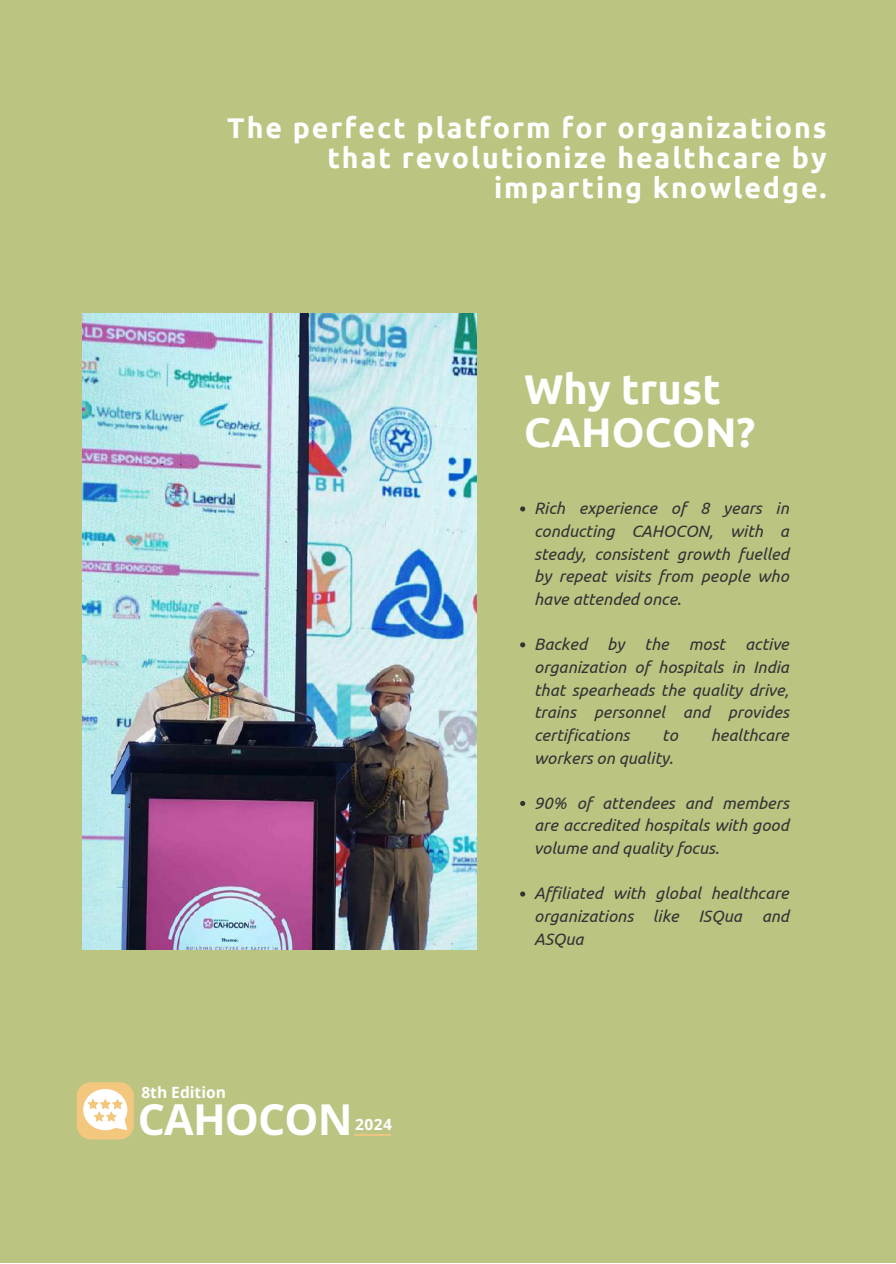
<style>
.page{position:relative;width:896px;height:1264px;background:#fff}
.page>*{position:absolute;margin:0;border:0;box-sizing:border-box;transform-origin:0 0}
.t1{font:700 42.9px "Noto Sans";letter-spacing:-.02em;color:#fff}
.t2{font:700 41.55px/43px "Ubuntu";letter-spacing:.005em;color:#fff}
.t3{font:700 28.5px/30px "Ubuntu";letter-spacing:.07em;color:#fff;text-align:right}
.t4{font:italic 16.5px/22.6px "Ubuntu";color:#333;text-align:justify}
.t5{font:700 15.6px "Open Sans";color:#fff}
</style>
<div class="page">
<div style="left:0;top:0;width:896px;height:1262px;background:#bcc482"></div>
<img style="left:82px;top:314px;width:395px;height:635px">
<svg style="left:520px;top:506px;width:5px;height:5px"></svg>
<svg style="left:520px;top:642px;width:5px;height:5px"></svg>
<svg style="left:520px;top:801px;width:5px;height:5px"></svg>
<svg style="left:520px;top:891px;width:5px;height:5px"></svg>
<div style="left:77px;top:1082px;width:57px;height:57px;background:#f4c77f;border-radius:14px"></div>
<hr style="left:355px;top:1134px;width:35px;height:1px;background:#f4c77f">
<svg style="left:83px;top:1089px;width:44px;height:41px"></svg>
<h3 class="t3" style="left:227px;top:112px;width:601px">The perfect platform for organizations that revolutionize healthcare by imparting knowledge.</h3>
<h2 class="t2" style="left:524px;top:367px;width:233px">Why trust<br>CAHOCON?</h2>
<p class="t5" style="left:141px;top:1080px;width:86px">8th Edition</p>
<h1 class="t1" style="left:138px;top:1089px;width:216px">CAHOCON</h1>
<p class="t5" style="left:355px;top:1113px;width:38px">2024</p>
<p class="t4" style="left:534px;top:497px;width:256px">Rich experience of 8 years in conducting CAHOCON, with a steady, consistent growth fuelled by repeat visits from people who have attended once.</p>
<p class="t4" style="left:534px;top:632px;width:256px">Backed by the most active organization of hospitals in India that spearheads the quality drive, trains personnel and provides certifications</p>
<p class="t4" style="left:662px;top:723px;width:17px">to</p>
<p class="t4" style="left:710px;top:723px;width:80px">healthcare</p>
<p class="t4" style="left:534px;top:746px;width:140px">workers on quality.</p>
<p class="t4" style="left:534px;top:791px;width:256px">90% of attendees and members are accredited hospitals with good volume and quality focus.</p>
<p class="t4" style="left:534px;top:882px;width:256px">Affiliated with global healthcare organizations like ISQua and ASQua</p>
</div>
